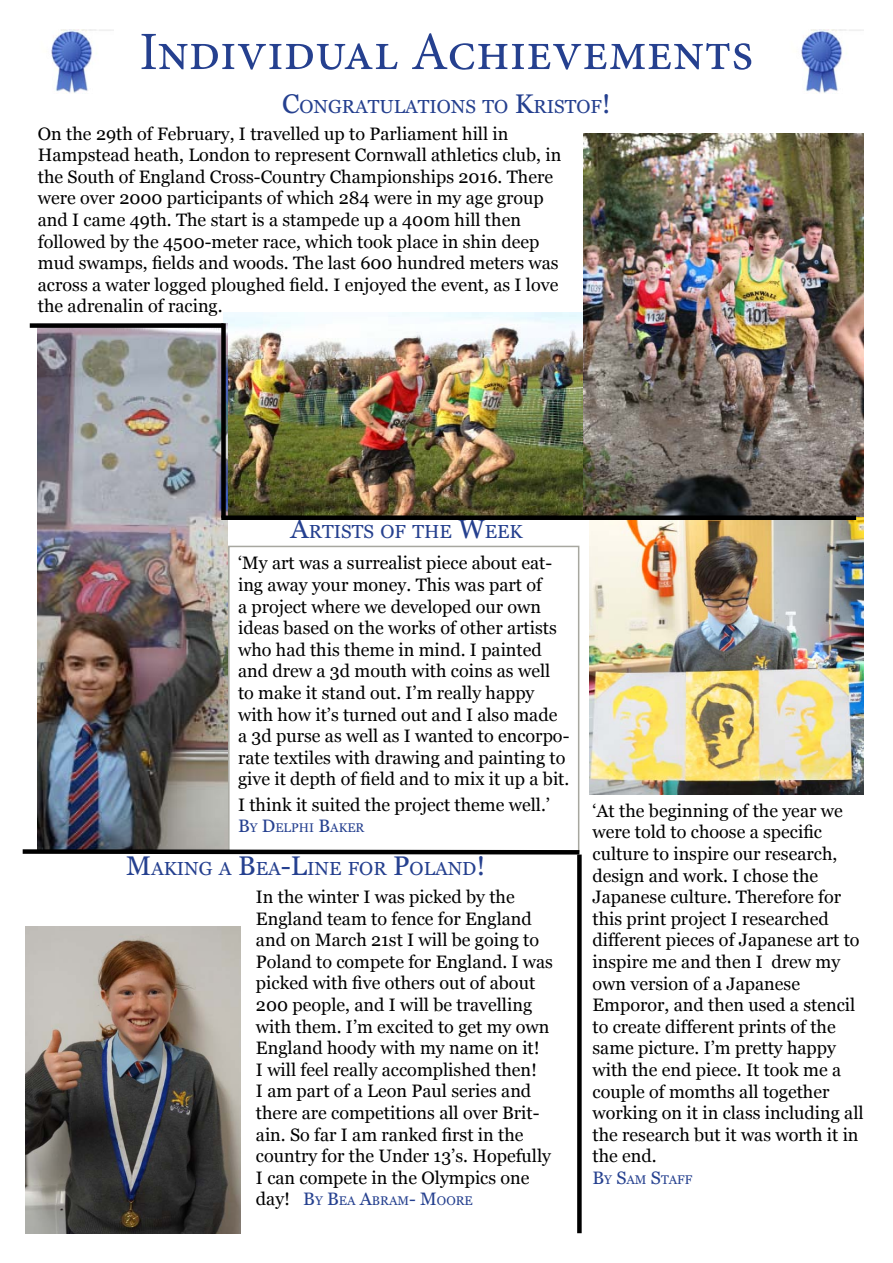
<style>
.page{position:relative;width:893px;height:1263px;background:#fff}
.page>*{position:absolute;margin:0;border:0;box-sizing:border-box;transform-origin:0 0}
.t1{font:54px "Minion Pro";color:#25408f}
.t2{font:18.9px "Georgia";color:#25408f}
.t3{font:18px/21.6px "Georgia";color:#000}
.t4{font:12.6px "Georgia";color:#25408f}
.s1{font-size:27px}
.s2{font-size:18px}
.s3{font-size:18px;color:#000}
</style>
<div class="page">
<img style="left:801px;top:30px;width:62px;height:63px">
<img style="left:51px;top:30px;width:63px;height:63px">
<img style="left:223px;top:312px;width:361px;height:203px">
<img style="left:584px;top:133px;width:279px;height:385px">
<img style="left:38px;top:324px;width:190px;height:523px">
<img style="left:590px;top:518px;width:273px;height:277px">
<div style="left:228px;top:546px;width:351px;height:306px;border:2px solid #a7a79f"></div>
<img style="left:26px;top:926px;width:214px;height:307px">
<svg style="left:22px;top:847px;width:558px;height:8px"></svg>
<div style="left:577px;top:854px;width:5px;height:379px;background:#000"></div>
<div style="left:30px;top:323px;width:193px;height:5px;background:#000"></div>
<div style="left:221px;top:323px;width:5px;height:195px;background:#000"></div>
<div style="left:221px;top:515px;width:635px;height:5px;background:#000"></div>
<h1 class="t1" style="left:139px;top:16px;width:615px">Individual Achievements</h1>
<p class="t2" style="left:282px;top:95px;width:330px"><span class="s1">C</span>ONGRATULATIONS TO <span class="s1">K</span>RISTOF<span class="s1">!</span></p>
<p class="t3" style="left:38px;top:123px;width:525px">On the 29th of February, I travelled up to Parliament hill in Hampstead heath, London to represent Cornwall athletics club, in the South of England Cross-Country Championships 2016. There were over 2000 participants of which 284 were in my age group and I came 49th. The start is a stampede up a 400m hill then followed by the 4500-meter race, which took place in shin deep mud swamps, fields and woods. The last 600 hundred meters was across a water logged ploughed field. I enjoyed the event, as I love the adrenalin of racing.</p>
<p class="t2" style="left:291px;top:520px;width:233px"><span class="s1">A</span>RTISTS OF THE <span class="s1">W</span>EEK</p>
<p class="t3" style="left:238px;top:553px;width:333px">‘My art was a surrealist piece about eat&shy;ing away your money. This was part of<br>a project where we developed our own ideas based on the works of other artists who had this theme in mind. I painted and drew a 3d mouth with coins as well to make it stand out. I’m really happy with how it’s turned out and I also made a 3d purse as well as I wanted to encorpo&shy;rate textiles with drawing and painting to give it depth of field and to mix it up a bit.</p>
<p class="t3" style="left:238px;top:794px;width:313px">I think it suited the project theme well.’</p>
<p class="t4" style="left:238px;top:820px;width:128px"><span class="s2">B</span>Y <span class="s2">D</span>ELPHI <span class="s2">B</span>AKER</p>
<p class="t2" style="left:126px;top:857px;width:361px"><span class="s1">M</span>AKING A <span class="s1">B</span>EA<span class="s1">-L</span>INE FOR <span class="s1">P</span>OLAND<span class="s1">!</span></p>
<p class="t3" style="left:256px;top:886px;width:299px">In the winter I was picked by the England team to fence for England and on March 21st I will be going to Poland to compete for England. I was picked with five others out of about 200 people, and I will be travelling with them. I’m excited to get my own England hoody with my name on it!<br>I will feel really accomplished then!<br>I am part of a Leon Paul series and there are competitions all over Brit&shy;ain. So far I am ranked first in the country for the Under 13’s. Hopefully I can compete in the Olympics one</p>
<p class="t4" style="left:256px;top:1193px;width:218px"><span class="s3">day!</span> <span class="s2">B</span>Y <span class="s2">B</span>EA <span class="s2">A</span>BRAM<span class="s2">- M</span>OORE</p>
<p class="t3" style="left:592px;top:800px;width:273px">‘At the beginning of the year we were told to choose a specific culture to inspire our research, design and work. I chose the<br>Japanese culture. Therefore for this print project I researched different pieces of Japanese art to inspire me and then I drew my own version of a Japanese<br>Emporor, and then used a stencil to create different prints of the same picture. I’m pretty happy with the end piece. It took me a couple of momths all together working on it in class including all the research but it was worth it in the end.</p>
<p class="t4" style="left:592px;top:1172px;width:101px"><span class="s2">B</span>Y <span class="s2">S</span>AM <span class="s2">S</span>TAFF</p>
</div>
